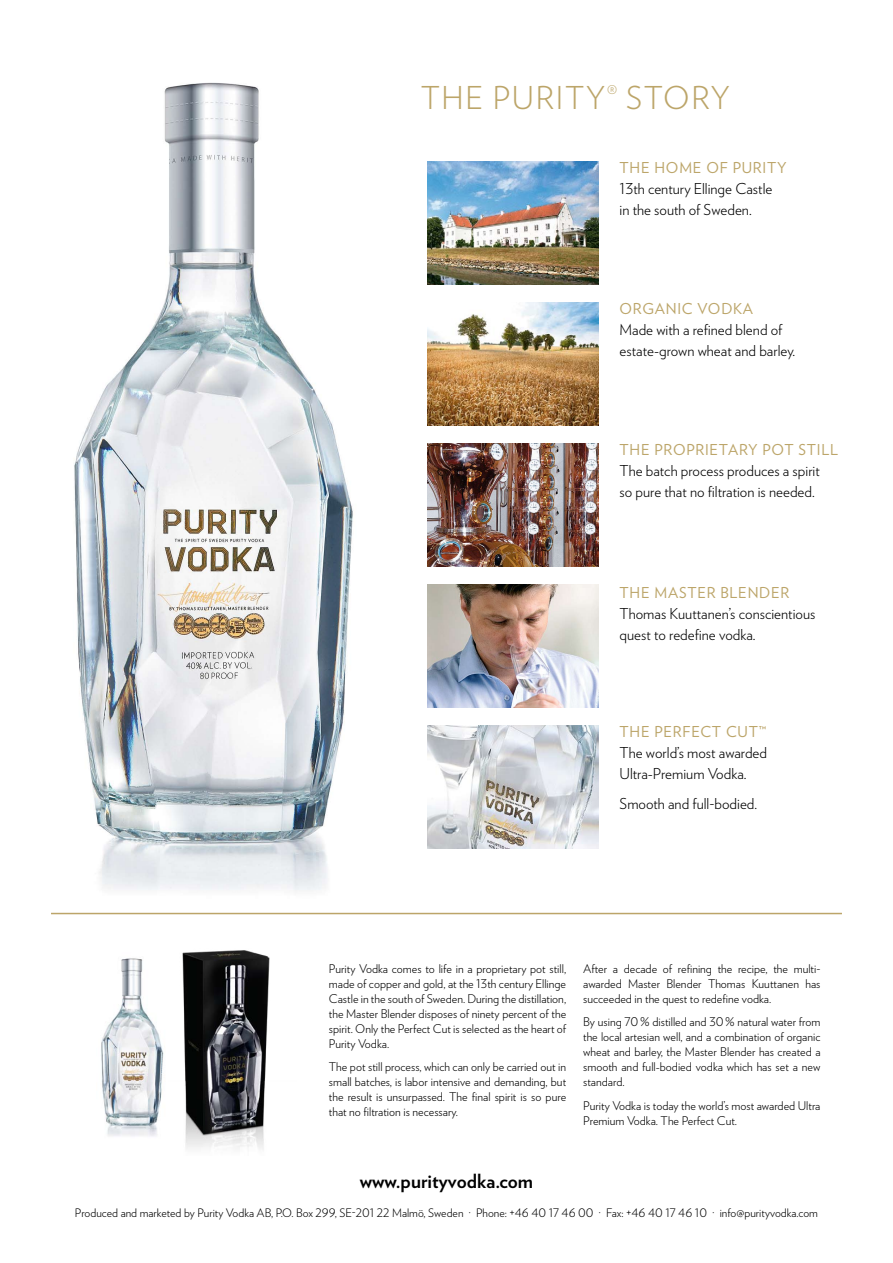
<style>
.page{position:relative;width:893px;height:1263px;background:#fff}
.page>*{position:absolute;margin:0;border:0;box-sizing:border-box;transform-origin:0 0}
.t1{font:300 31.5px "Verlag";letter-spacing:.05em;color:#bca569}
.t2{font:700 19.5px "Verlag";color:#000}
.t3{font:300 15px/21px "Verlag";color:#000}
.t4{font:15px "Verlag";letter-spacing:.05em;color:#bca569}
.t5{font:300 12px/15px "Verlag";color:#000;text-align:justify}
.t6{font:300 12px "Verlag";color:#bca569}
.t7{font:300 11.7px "Verlag";color:#000}
</style>
<div class="page">
<img style="left:74px;top:82px;width:279px;height:809px">
<img style="left:182px;top:950px;width:88px;height:199px">
<img style="left:101px;top:958px;width:63px;height:178px">
<hr style="left:51px;top:913px;width:791px;height:1px;background:#bca569">
<img style="left:427px;top:161px;width:171px;height:123px">
<img style="left:427px;top:302px;width:171px;height:123px">
<img style="left:427px;top:443px;width:171px;height:123px">
<img style="left:427px;top:584px;width:171px;height:123px">
<img style="left:427px;top:725px;width:171px;height:123px">
<h1 class="t1" style="left:421px;top:75px;width:186px">thepu rity</h1>
<p class="t6" style="left:607px;top:81px;width:12px">®</p>
<h1 class="t1" style="left:626px;top:75px;width:22px">sto</h1>
<h1 class="t1" style="left:691px;top:75px;width:40px">ry</h1>
<p class="t4" style="left:620px;top:156px;width:169px">THE HOME OF PURITY</p>
<p class="t3" style="left:620px;top:177px;width:154px">13th century Ellinge Castle in the south of Sweden.</p>
<p class="t4" style="left:620px;top:297px;width:12px">ORGANIC</p>
<p class="t4" style="left:697px;top:297px;width:13px">VODKA</p>
<p class="t3" style="left:620px;top:318px;width:177px">Made with a refined blend of estate-grown wheat and barley.</p>
<p class="t4" style="left:620px;top:439px;width:45px">THE PROPRIE</p>
<p class="t4" style="left:719px;top:439px;width:20px">TARY</p>
<p class="t4" style="left:763px;top:439px;width:77px">POT STI LL</p>
<p class="t3" style="left:620px;top:459px;width:202px">The batch process produces a spirit so pure that no filtration is needed.</p>
<p class="t4" style="left:620px;top:581px;width:171px">THE MASTER BLENDER</p>
<p class="t3" style="left:620px;top:602px;width:197px">Thomas Kuuttanen’s conscientious quest to redefine vodka.</p>
<p class="t4" style="left:620px;top:721px;width:148px">THE PERFECT CUT™</p>
<p class="t3" style="left:620px;top:741px;width:149px">The world’s most awarded<br>Ultra-Premium Vodka.</p>
<p class="t3" style="left:620px;top:792px;width:139px">Smooth and full-bodied.</p>
<p class="t5" style="left:329px;top:960px;width:239px">Purity Vodka comes to life in a proprietary pot still, made of copper and gold, at the 13th century Ellinge Castle in the south of Sweden. During the distillation, the Master Blender disposes of ninety percent of the spirit. Only the Perfect Cut is selected as the heart of Purity Vodka.</p>
<p class="t5" style="left:329px;top:1059px;width:239px">The pot still process, which can only be carried out in small batches, is labor intensive and demanding, but the result is unsurpassed. The final spirit is so pure that no filtration is necessary.</p>
<p class="t5" style="left:583px;top:960px;width:239px">After a decade of refining the recipe, the multi&shy;awarded Master Blender Thomas Kuuttanen has succeeded in the quest to redefine vodka.</p>
<p class="t5" style="left:583px;top:1014px;width:239px">By using 70 % distilled and 30 % natural water from the local artesian well, and a combination of organic wheat and barley, the Master Blender has created a smooth and full-bodied vodka which has set a new standard.</p>
<p class="t5" style="left:583px;top:1097px;width:239px">Purity Vodka is today the world’s most awarded Ultra<br>Premium Vodka. The Perfect Cut.</p>
<h2 class="t2" style="left:360px;top:1166px;width:175px">www.purityvodka.com</h2>
<p class="t7" style="left:75px;top:1204px;width:744px">Produced and marketed by Purity Vodka AB, P.O. Box 299, SE-201 22 Malmö, Sweden · Phone: +46 40 17 46 00 · Fax: +46 40 17 46 10 · info@purityvodka.com</p>
</div>
